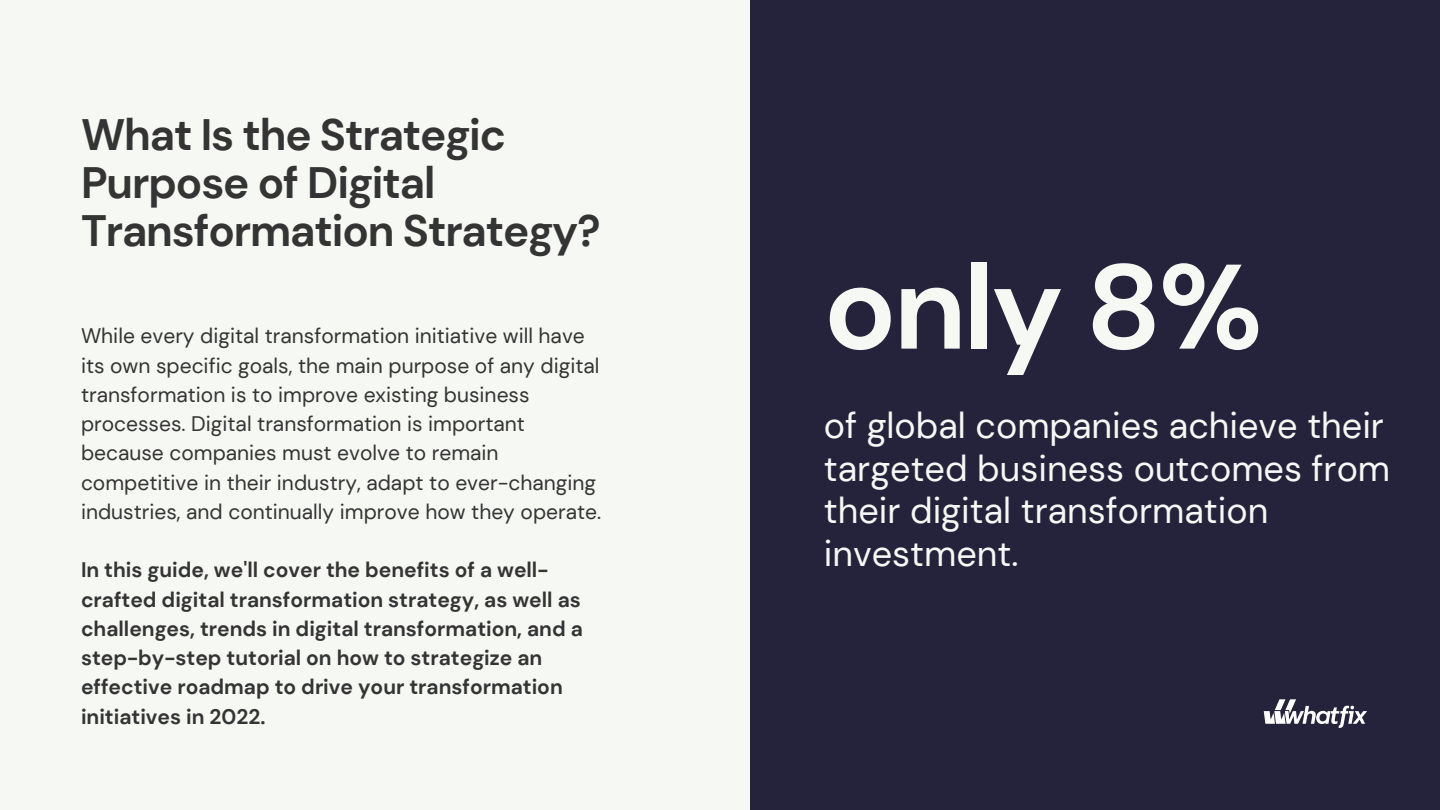
<style>
.page{position:relative;width:1440px;height:810px;background:#25223b}
.page>*{position:absolute;margin:0;border:0;box-sizing:border-box;transform-origin:0 0}
.t1{font:700 120px "DM Sans";color:#f6f8f4}
.t2{font:700 43.9px/48px "DM Sans";letter-spacing:-.025em;color:#343434}
.t3{font:36px/42.8px "DM Sans";color:#f6f8f4}
.t4{font:21px/29.2px "DM Sans";color:#343434}
.t5{font:700 21px/29.2px "DM Sans";color:#343434}
</style>
<div class="page">
<div style="left:0;top:0;width:750px;height:290px;background:#f6f8f4"></div>
<div style="left:0;top:290px;width:750px;height:520px;background:#f6f8f4"></div>
<svg style="left:1264px;top:699px;width:103px;height:29px"></svg>
<h2 class="t2" style="left:81px;top:111px;width:521px">What Is the Strategic<br>Purpose of Digital<br>Transformation Strategy?</h2>
<p class="t4" style="left:81px;top:322px;width:522px">While every digital transformation initiative will have its own specific goals, the main purpose of any digital transformation is to improve existing business processes. Digital transformation is important because companies must evolve to remain competitive in their industry, adapt to ever-changing industries, and continually improve how they operate.</p>
<p class="t5" style="left:81px;top:556px;width:503px">In this guide, we'll cover the benefits of a well&shy;crafted digital transformation strategy, as well as challenges, trends in digital transformation, and a step-by-step tutorial on how to strategize an effective roadmap to drive your transformation initiatives in 2022.</p>
<h1 class="t1" style="left:824px;top:230px;width:441px">only 8%</h1>
<h3 class="t3" style="left:824px;top:404px;width:568px">of global companies achieve their targeted business outcomes from their digital transformation investment.</h3>
</div>
